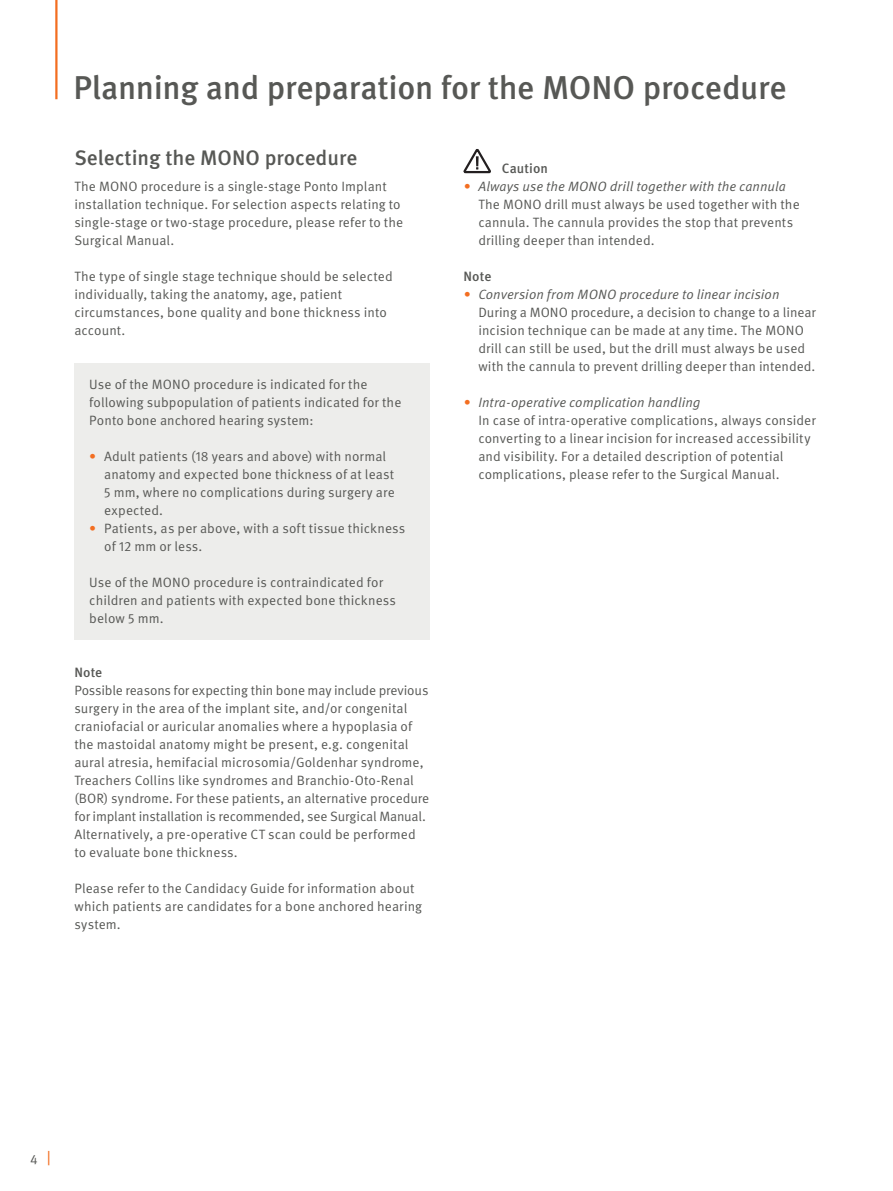
<style>
.page{position:relative;width:893px;height:1191px;background:#fff}
.page>*{position:absolute;margin:0;border:0;box-sizing:border-box;transform-origin:0 0}
.t1{font:500 33px "Meta Pro OM";letter-spacing:-.01em;color:#575855}
.t2{font:500 21px "Meta Pro OM";color:#575855}
.t3{font:13.5px/18px "Meta Pro OM";letter-spacing:.005em;color:#575855}
.t4{font:500 13.5px "Meta Pro OM";letter-spacing:.01em;color:#575855}
.s1{color:#f36e21}
.s2{font-style:italic;color:#f36e21}
.s3{font-style:italic}
</style>
<div class="page">
<div style="left:74px;top:364px;width:355px;height:276px;background:#ededeb"></div>
<svg style="left:463px;top:149px;width:28px;height:24px"></svg>
<hr style="left:55px;top:0;width:3px;height:99px;background:#f36e21">
<h1 class="t1" style="left:73px;top:67px;width:715px">Planning and preparation for the MONO procedure</h1>
<h2 class="t2" style="left:74px;top:144px;width:284px">Selecting the MONO procedure</h2>
<p class="t3" style="left:74px;top:178px;width:330px">The MONO procedure is a single-stage Ponto Implant installation technique. For selection aspects relating to single-stage or two-stage procedure, please refer to the Surgical Manual.</p>
<p class="t3" style="left:74px;top:268px;width:320px">The type of single stage technique should be selected individually, taking the anatomy, age, patient circumstances, bone quality and bone thickness into account.</p>
<p class="t3" style="left:89px;top:376px;width:314px">Use of the MONO procedure is indicated for the following subpopulation of patients indicated for the<br>Ponto bone anchored hearing system:</p>
<p class="t3" style="left:104px;top:448px;width:292px;text-indent:-15px"><span class="s1">•</span> Adult patients (18 years and above) with normal anatomy and expected bone thickness of at least 5 mm, where no complications during surgery are expected.</p>
<p class="t3" style="left:104px;top:520px;width:303px;text-indent:-15px"><span class="s1">•</span> Patients, as per above, with a soft tissue thickness of 12 mm or less.</p>
<p class="t3" style="left:89px;top:574px;width:308px">Use of the MONO procedure is contraindicated for children and patients with expected bone thickness below 5 mm.</p>
<p class="t4" style="left:74px;top:664px;width:29px">Note</p>
<p class="t3" style="left:74px;top:682px;width:356px">Possible reasons for expecting thin bone may include previous surgery in the area of the implant site, and/or congenital craniofacial or auricular anomalies where a hypoplasia of the mastoidal anatomy might be present, e.g. congenital aural atresia, hemifacial microsomia/Goldenhar syndrome, Treachers Collins like syndromes and Branchio-Oto-Renal (BOR) syndrome. For these patients, an alternative procedure for implant installation is recommended, see Surgical Manual.<br>Alternatively, a pre-operative CT scan could be performed to evaluate bone thickness.</p>
<p class="t3" style="left:74px;top:880px;width:349px">Please refer to the Candidacy Guide for information about which patients are candidates for a bone anchored hearing system.</p>
<p class="t4" style="left:502px;top:160px;width:48px">Caution</p>
<p class="t3" style="left:478px;top:178px;width:323px;text-indent:-15px"><span class="s2">•</span> <span class="s3">Always use the MONO drill together with the cannula </span>The MONO drill must always be used together with the cannula. The cannula provides the stop that prevents drilling deeper than intended.</p>
<p class="t4" style="left:463px;top:268px;width:29px">Note</p>
<p class="t3" style="left:478px;top:286px;width:339px;text-indent:-15px"><span class="s2">•</span> <span class="s3">Conversion from MONO procedure to linear incision </span>During a MONO procedure, a decision to change to a linear incision technique can be made at any time. The MONO drill can still be used, but the drill must always be used with the cannula to prevent drilling deeper than intended.</p>
<p class="t3" style="left:478px;top:394px;width:339px;text-indent:-15px"><span class="s2">•</span> <span class="s3">Intra-operative complication handling<br></span>In case of intra-operative complications, always consider converting to a linear incision for increased accessibility and visibility. For a detailed description of potential complications, please refer to the Surgical Manual.</p>
<p class="t3" style="left:30px;top:1150px;width:9px">4</p>
</div>
